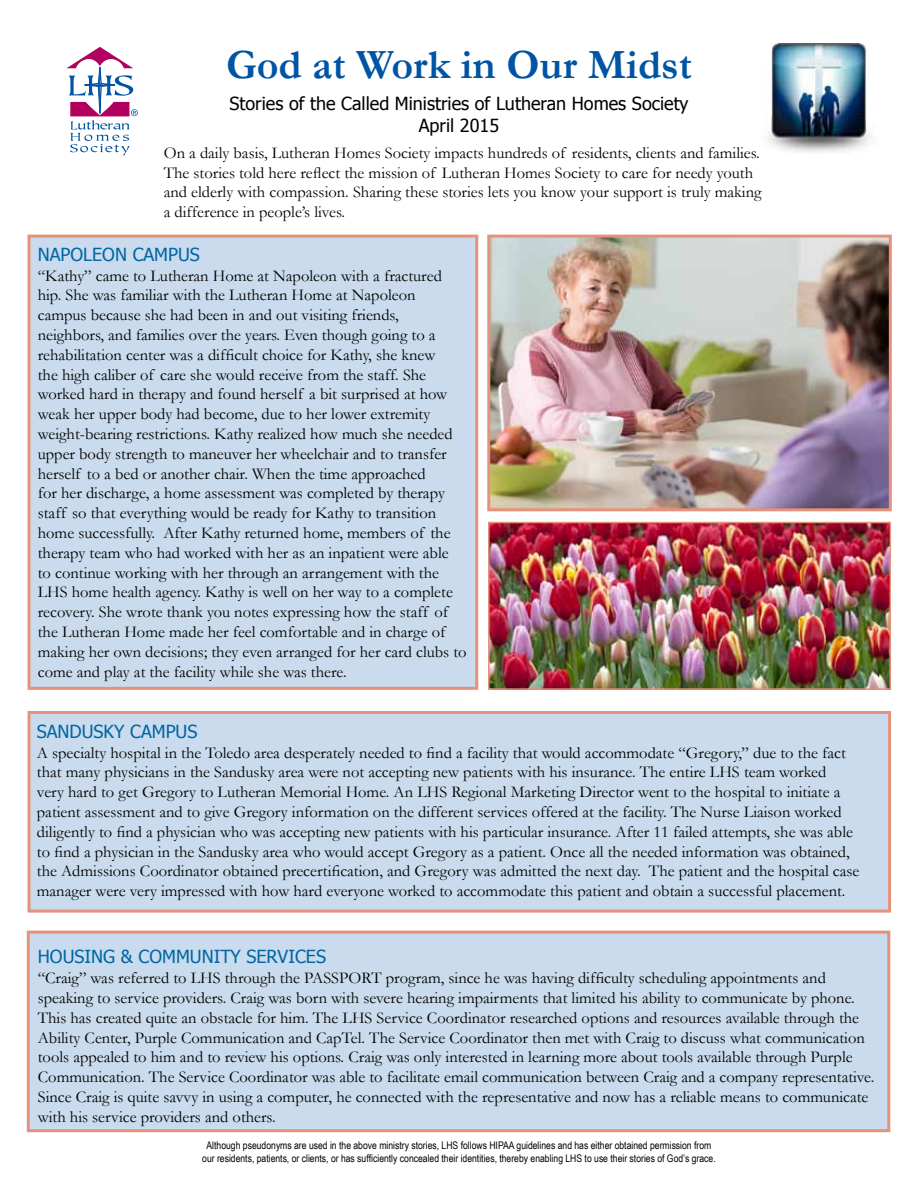
<style>
.page{position:relative;width:918px;height:1188px;background:#fff}
.page>*{position:absolute;margin:0;border:0;box-sizing:border-box;transform-origin:0 0}
.t1{font:700 42px "Garamond";color:#0054a4}
.t2{font:18px/21.6px "Tahoma";color:#000;text-align:center}
.t3{font:18px "Tahoma";color:#0066a6}
.t4{font:16.5px/19.8px "Garamond";color:#000}
.t5{font:10.5px/12.6px "Arial Narrow";color:#000;text-align:center}
</style>
<div class="page">
<div style="left:27px;top:931px;width:863px;height:201px;background:#c9dbec;border:3px solid #e5927a"></div>
<div style="left:28px;top:711px;width:863px;height:202px;background:#c9dbec;border:3px solid #e5927a"></div>
<div style="left:28px;top:235px;width:450px;height:455px;background:#c9dbec;border:3px solid #e5927a"></div>
<svg style="left:67px;top:47px;width:71px;height:108px"></svg>
<img style="left:765px;top:43px;width:106px;height:110px">
<img style="left:491px;top:239px;width:397px;height:268px">
<div style="left:487px;top:235px;width:405px;height:276px;border:3px solid #e5927a"></div>
<img style="left:491px;top:525px;width:397px;height:162px">
<div style="left:488px;top:522px;width:403px;height:168px;border:2px solid #e5927a"></div>
<h1 class="t1" style="left:226px;top:36px;width:467px">God at Work in Our Midst</h1>
<p class="t2" style="left:229px;top:92px;width:460px">STORIES OF THE CALLED MINISTRIES OF LUTHERAN HOMES SOCIETY<br>APRIL 2015</p>
<p class="t4" style="left:164px;top:143px;width:599px">On a daily basis, Lutheran Homes Society impacts hundreds of residents, clients and families.<br>The stories told here reflect the mission of Lutheran Homes Society to care for needy youth and elderly with compassion. Sharing these stories lets you know your support is truly making a difference in people’s lives.</p>
<p class="t3" style="left:38px;top:242px;width:108px">NAPOLEON CAM</p>
<p class="t3" style="left:168px;top:242px;width:31px">PUS</p>
<p class="t4" style="left:38px;top:265px;width:430px">“Kathy” came to Lutheran Home at Napoleon with a fractured hip. She was familiar with the Lutheran Home at Napoleon campus because she had been in and out visiting friends, neighbors, and families over the years. Even though going to a rehabilitation center was a difficult choice for Kathy, she knew<br>the high caliber of care she would receive from the staff. She worked hard in therapy and found herself a bit surprised at how weak her upper body had become, due to her lower extremity weight-bearing restrictions. Kathy realized how much she needed upper body strength to maneuver her wheelchair and to transfer herself to a bed or another chair. When the time approached<br>for her discharge, a home assessment was completed by therapy staff so that everything would be ready for Kathy to transition home successfully. After Kathy returned home, members of the therapy team who had worked with her as an inpatient were able<br>to continue working with her through an arrangement with the LHS home health agency. Kathy is well on her way to a complete recovery. She wrote thank you notes expressing how the staff of the Lutheran Home made her feel comfortable and in charge of making her own decisions; they even arranged for her card clubs to come and play at the facility while she was there.</p>
<p class="t3" style="left:37px;top:719px;width:106px">SANDUSKY CAM</p>
<p class="t3" style="left:166px;top:719px;width:31px">PUS</p>
<p class="t4" style="left:37px;top:742px;width:824px">A specialty hospital in the Toledo area desperately needed to find a facility that would accommodate “Gregory,” due to the fact that many physicians in the Sandusky area were not accepting new patients with his insurance. The entire LHS team worked<br>very hard to get Gregory to Lutheran Memorial Home. An LHS Regional Marketing Director went to the hospital to initiate a patient assessment and to give Gregory information on the different services offered at the facility. The Nurse Liaison worked diligently to find a physician who was accepting new patients with his particular insurance. After 11 failed attempts, she was able to find a physician in the Sandusky area who would accept Gregory as a patient. Once all the needed information was obtained, the Admissions Coordinator obtained precertification, and Gregory was admitted the next day. The patient and the hospital case manager were very impressed with how hard everyone worked to accommodate this patient and obtain a successful placement.</p>
<p class="t3" style="left:38px;top:945px;width:288px">HOUSING &amp; COMM UNITY SERVICES</p>
<p class="t4" style="left:38px;top:968px;width:838px">“Craig” was referred to LHS through the PASSPORT program, since he was having difficulty scheduling appointments and speaking to service providers. Craig was born with severe hearing impairments that limited his ability to communicate by phone.<br>This has created quite an obstacle for him. The LHS Service Coordinator researched options and resources available through the Ability Center, Purple Communication and CapTel. The Service Coordinator then met with Craig to discuss what communication tools appealed to him and to review his options. Craig was only interested in learning more about tools available through Purple Communication. The Service Coordinator was able to facilitate email communication between Craig and a company representative.<br>Since Craig is quite savvy in using a computer, he connected with the representative and now has a reliable means to communicate with his service providers and others.</p>
<p class="t5" style="left:202px;top:1139px;width:515px">Although pseudonyms are used in the above ministry stories, LHS follows HIPAA guidelines and has either obtained permission from our residents, patients, or clients, or has sufficiently concealed their identities, thereby enabling LHS to use their stories of God’s grace.</p>
</div>
